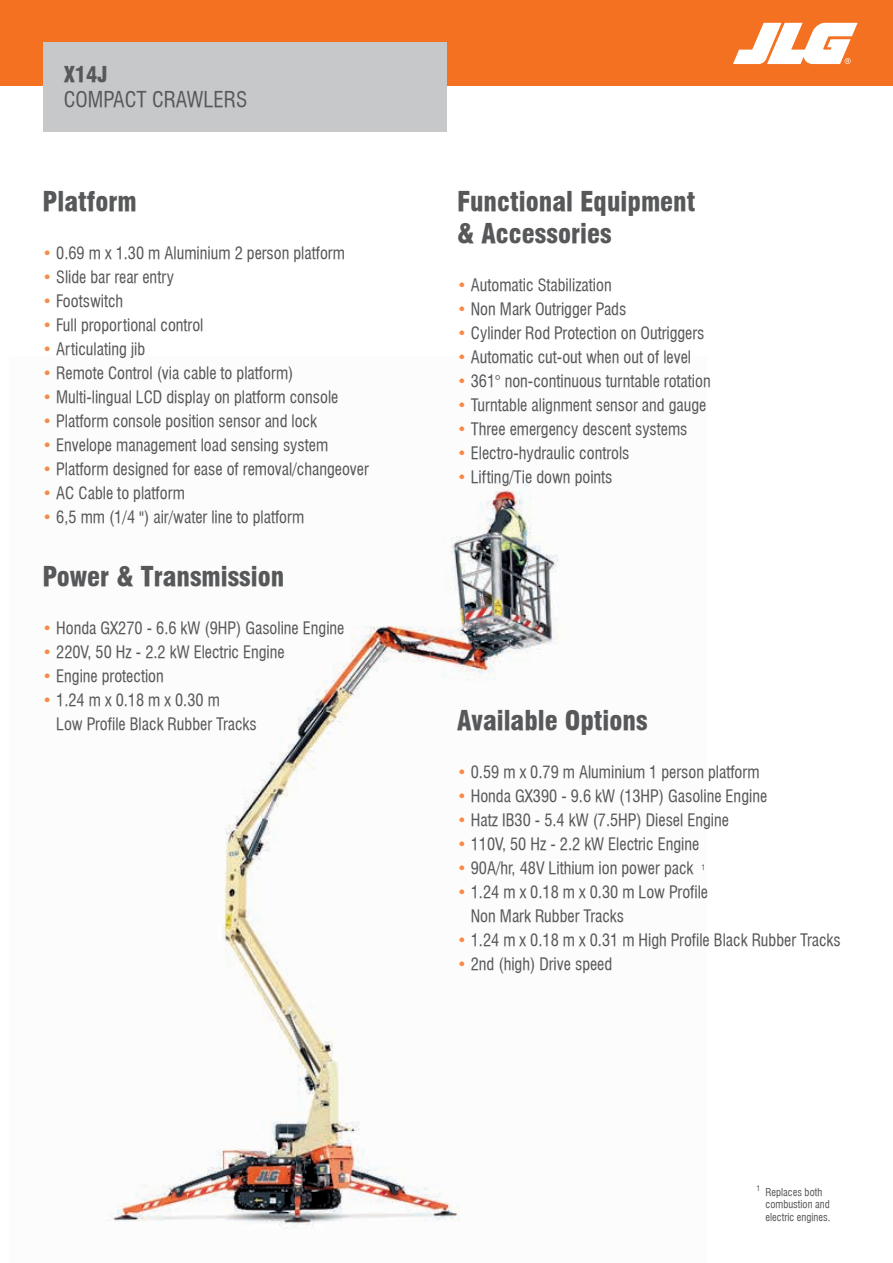
<style>
.page{position:relative;width:893px;height:1263px;background:#fff}
.page>*{position:absolute;margin:0;border:0;box-sizing:border-box;transform-origin:0 0}
.t1{font:26.25px/31.5px "Swiss 721 Black Condensed BT";color:#57585a}
.t2{font:21px "Swiss 721 Condensed BT";color:#57585a}
.t3{font:21px "Swiss 721 Black Condensed BT";color:#57585a}
.t4{font:16.5px/24px "Swiss 721 Condensed BT";color:#57585a}
.t5{font:10.5px/12.6px "Swiss 721 Condensed BT";color:#57585a}
.s1{color:#f68b45}
</style>
<div class="page">
<div style="left:0;top:0;width:893px;height:85px;background:#f37121"></div>
<div style="left:43px;top:43px;width:403px;height:89px;background:#c7c8ca"></div>
<svg style="left:733px;top:23px;width:125px;height:41px"></svg>
<img style="left:108px;top:482px;width:451px;height:748px">
<p class="t3" style="left:64px;top:62px;width:45px">X14J</p>
<p class="t2" style="left:64px;top:87px;width:185px">COMPACT CRAWLERS</p>
<h1 class="t1" style="left:43px;top:186px;width:96px">Platform</h1>
<p class="t4" style="left:43px;top:241px;width:304px"><span class="s1">•</span> 0.69 m x 1.30 m Aluminium 2 person platform</p>
<p class="t4" style="left:43px;top:265px;width:133px"><span class="s1">•</span> Slide bar rear entry</p>
<p class="t4" style="left:43px;top:289px;width:82px"><span class="s1">•</span> Footswitch</p>
<p class="t4" style="left:43px;top:313px;width:162px"><span class="s1">•</span> Full proportional control</p>
<p class="t4" style="left:43px;top:337px;width:104px"><span class="s1">•</span> Articulating jib</p>
<p class="t4" style="left:43px;top:361px;width:252px"><span class="s1">•</span> Remote Control (via cable to platform)</p>
<p class="t4" style="left:43px;top:385px;width:297px"><span class="s1">•</span> Multi-lingual LCD display on platform console</p>
<p class="t4" style="left:43px;top:409px;width:276px"><span class="s1">•</span> Platform console position sensor and lock</p>
<p class="t4" style="left:43px;top:433px;width:287px"><span class="s1">•</span> Envelope management load sensing system</p>
<p class="t4" style="left:43px;top:457px;width:328px"><span class="s1">•</span> Platform designed for ease of removal/changeover</p>
<p class="t4" style="left:43px;top:481px;width:144px"><span class="s1">•</span> AC Cable to platform</p>
<p class="t4" style="left:43px;top:505px;width:263px"><span class="s1">•</span> 6,5 mm (1/4 ") air/water line to platform</p>
<h1 class="t1" style="left:43px;top:561px;width:243px">Power &amp; Transmission</h1>
<p class="t4" style="left:43px;top:616px;width:303px"><span class="s1">•</span> Honda GX270 - 6.6 kW (9HP) Gasoline Engine</p>
<p class="t4" style="left:43px;top:640px;width:244px"><span class="s1">•</span> 220V, 50 Hz - 2.2 kW Electric Engine</p>
<p class="t4" style="left:43px;top:664px;width:123px"><span class="s1">•</span> Engine protection</p>
<p class="t4" style="left:56px;top:688px;width:202px;text-indent:-14px"><span class="s1">•</span> 1.24 m x 0.18 m x 0.30 m<br>Low Profile Black Rubber Tracks</p>
<h1 class="t1" style="left:457px;top:186px;width:240px">Functional Equipment &amp; Accessories</h1>
<p class="t4" style="left:457px;top:273px;width:156px"><span class="s1">•</span> Automatic Stabilization</p>
<p class="t4" style="left:457px;top:297px;width:171px"><span class="s1">•</span> Non Mark Outrigger Pads</p>
<p class="t4" style="left:457px;top:321px;width:249px"><span class="s1">•</span> Cylinder Rod Protection on Outriggers</p>
<p class="t4" style="left:457px;top:345px;width:235px"><span class="s1">•</span> Automatic cut-out when out of level</p>
<p class="t4" style="left:457px;top:369px;width:255px"><span class="s1">•</span> 361° non-continuous turntable rotation</p>
<p class="t4" style="left:457px;top:393px;width:251px"><span class="s1">•</span> Turntable alignment sensor and gauge</p>
<p class="t4" style="left:457px;top:417px;width:232px"><span class="s1">•</span> Three emergency descent systems</p>
<p class="t4" style="left:457px;top:441px;width:174px"><span class="s1">•</span> Electro-hydraulic controls</p>
<p class="t4" style="left:457px;top:465px;width:157px"><span class="s1">•</span> Lifting/Tie down points</p>
<h1 class="t1" style="left:457px;top:705px;width:192px">Available Options</h1>
<p class="t4" style="left:457px;top:760px;width:304px"><span class="s1">•</span> 0.59 m x 0.79 m Aluminium 1 person platform</p>
<p class="t4" style="left:457px;top:784px;width:312px"><span class="s1">•</span> Honda GX390 - 9.6 kW (13HP) Gasoline Engine</p>
<p class="t4" style="left:457px;top:808px;width:273px"><span class="s1">•</span> Hatz IB30 - 5.4 kW (7.5HP) Diesel Engine</p>
<p class="t4" style="left:457px;top:832px;width:244px"><span class="s1">•</span> 110V, 50 Hz - 2.2 kW Electric Engine</p>
<p class="t4" style="left:457px;top:856px;width:250px"><span class="s1">•</span> 90A/hr, 48V Lithium ion power pack <sup>1</sup></p>
<p class="t4" style="left:471px;top:880px;width:239px;text-indent:-14px"><span class="s1">•</span> 1.24 m x 0.18 m x 0.30 m Low Profile<br>Non Mark Rubber Tracks</p>
<p class="t4" style="left:457px;top:928px;width:385px"><span class="s1">•</span> 1.24 m x 0.18 m x 0.31 m High Profile Black Rubber Tracks</p>
<p class="t4" style="left:457px;top:952px;width:157px"><span class="s1">•</span> 2nd (high) Drive speed</p>
<p class="t5" style="left:766px;top:1185px;width:66px;text-indent:-9px"><sup>1</sup> Replaces both combustion and electric engines.</p>
</div>
